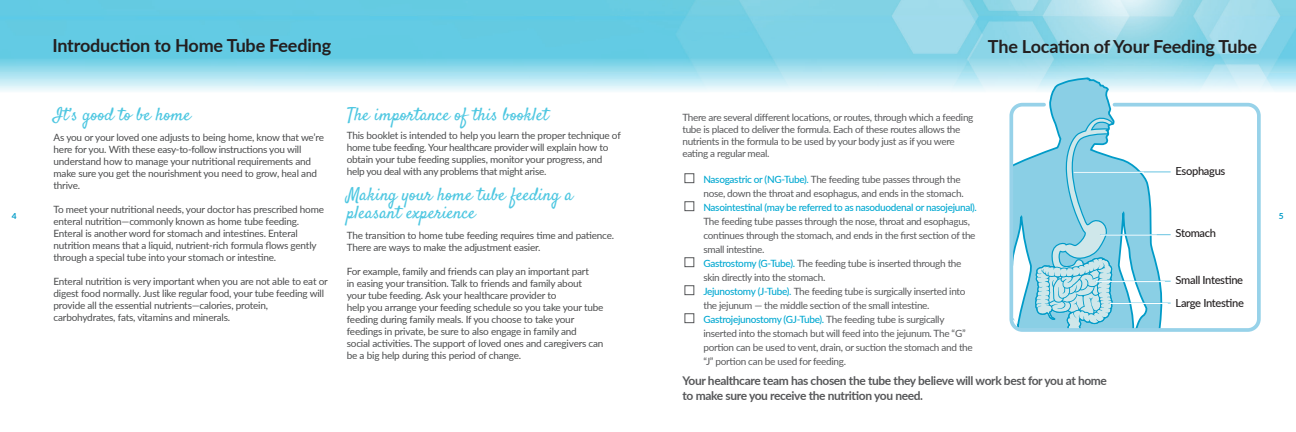
<style>
.page{position:relative;width:1296px;height:432px;background:#fff}
.page>*{position:absolute;margin:0;border:0;box-sizing:border-box;transform-origin:0 0}
.t1{font:18px/18px "Satisfy";color:#4ec7e1}
.t2{font:700 18px "Lato";letter-spacing:-.01em;color:#231f20}
.t3{font:700 12px/14px "Lato";letter-spacing:-.03em;color:#57585a}
.t4{font:500 11.1px "Lato";letter-spacing:-.03em;color:#231f20}
.t5{font:10px/12px "Lato";letter-spacing:-.02em;color:#4b4c4d}
.t6{font:10px/14px "Lato";letter-spacing:-.03em;color:#57585a}
.t7{font:500 10px "Lato";letter-spacing:-.03em;color:#00a8d1}
.t8{font:700 8.3px "Lato";color:#009bc8}
.s1{font-weight:500;color:#00a8d1}
</style>
<div class="page">
<img style="left:0;top:0;width:1296px;height:92px">
<svg style="left:1012px;top:75px;width:159px;height:228px"></svg>
<svg style="left:1012px;top:77px;width:153px;height:250px"></svg>
<div style="left:1009px;top:103px;width:252px;height:229px;border:4px solid #97d2e9;border-radius:11px"></div>
<hr style="left:1100px;top:234px;width:71px;height:1px;background:#67c3e1">
<hr style="left:1073px;top:172px;width:98px;height:1px;background:#67c3e1">
<hr style="left:1095px;top:281px;width:76px;height:1px;background:#67c3e1">
<hr style="left:1109px;top:303px;width:62px;height:1px;background:#67c3e1">
<hr style="left:1100px;top:235px;width:57px;height:1px;background:#fff">
<hr style="left:1074px;top:172px;width:70px;height:1px;background:#fff">
<hr style="left:1096px;top:281px;width:69px;height:1px;background:#fff">
<hr style="left:1110px;top:303px;width:58px;height:1px;background:#fff">
<div style="left:685px;top:173px;width:9px;height:10px;border:1px solid #57585a"></div>
<div style="left:685px;top:201px;width:9px;height:10px;border:1px solid #57585a"></div>
<div style="left:685px;top:257px;width:9px;height:10px;border:1px solid #57585a"></div>
<div style="left:685px;top:285px;width:9px;height:10px;border:1px solid #57585a"></div>
<div style="left:685px;top:313px;width:9px;height:10px;border:1px solid #57585a"></div>
<h1 class="t2" style="left:52px;top:33px;width:280px">Introduction to Home Tube Feeding</h1>
<h1 class="t2" style="left:988px;top:34px;width:271px">The Location of Your Feeding Tube</h1>
<h1 class="t1" style="left:54px;top:107px;width:139px">It’s good to be home</h1>
<p class="t5" style="left:54px;top:131px;width:272px">As you or your loved one adjusts to being home, know that we’re here for you. With these easy-to-follow instructions you will understand how to manage your nutritional requirements and make sure you get the nourishment you need to grow, heal and thrive.</p>
<p class="t5" style="left:54px;top:203px;width:272px">To meet your nutritional needs, your doctor has prescribed home enteral nutrition—commonly known as home tube feeding.<br>Enteral is another word for stomach and intestines. Enteral nutrition means that a liquid, nutrient-rich formula flows gently through a special tube into your stomach or intestine.</p>
<p class="t5" style="left:54px;top:275px;width:276px">Enteral nutrition is very important when you are not able to eat or digest food normally. Just like regular food, your tube feeding will provide all the essential nutrients—calories, protein, carbohydrates, fats, vitamins and minerals.</p>
<h1 class="t1" style="left:347px;top:107px;width:203px">The importance of this booklet</h1>
<p class="t5" style="left:347px;top:128px;width:276px">This booklet is intended to help you learn the proper technique of home tube feeding. Your healthcare provider will explain how to obtain your tube feeding supplies, monitor your progress, and help you deal with any problems that might arise.</p>
<h1 class="t1" style="left:347px;top:187px;width:228px">Making your home tube feeding a pleasant experience</h1>
<p class="t5" style="left:347px;top:228px;width:269px">The transition to home tube feeding requires time and patience.<br>There are ways to make the adjustment easier.</p>
<p class="t5" style="left:347px;top:264px;width:258px">For example, family and friends can play an important part<br>in easing your transition. Talk to friends and family about your tube feeding. Ask your healthcare provider to<br>help you arrange your feeding schedule so you take your tube feeding during family meals. If you choose to take your feedings in private, be sure to also engage in family and<br>social activities. The support of loved ones and caregivers can be a big help during this period of change.</p>
<p class="t6" style="left:682px;top:111px;width:293px;line-height:12px">There are several different locations, or routes, through which a feeding tube is placed to deliver the formula. Each of these routes allows the nutrients in the formula to be used by your body just as if you were eating a regular meal.</p>
<p class="t6" style="left:703px;top:172px;width:262px"><span class="s1">Nasogastric or (NG-Tube).</span> The feeding tube passes through the nose, down the throat and esophagus, and ends in the stomach.</p>
<p class="t7" style="left:703px;top:200px;width:275px">Nasointestinal (may be referred to as nasoduodenal or nasojejunal).</p>
<p class="t6" style="left:703px;top:214px;width:274px">The feeding tube passes through the nose, throat and esophagus, continues through the stomach, and ends in the first section of the small intestine.<br><span class="s1">Gastrostomy (G-Tube).</span> The feeding tube is inserted through the skin directly into the stomach.<br><span class="s1">Jejunostomy (J-Tube).</span> The feeding tube is surgically inserted into the jejunum — the middle section of the small intestine.<br><span class="s1">Gastrojejunostomy (GJ-Tube).</span> The feeding tube is surgically inserted into the stomach but will feed into the jejunum. The “G” portion can be used to vent, drain, or suction the stomach and the “J” portion can be used for feeding.</p>
<p class="t3" style="left:683px;top:374px;width:426px">Your healthcare team has chosen the tube they believe will work best for you at home to make sure you receive the nutrition you need.</p>
<p class="t4" style="left:1176px;top:163px;width:51px">Esophagus</p>
<p class="t8" style="left:12px;top:210px;width:6px">4</p>
<p class="t8" style="left:1279px;top:210px;width:6px">5</p>
<p class="t4" style="left:1176px;top:225px;width:42px">Stomach</p>
<p class="t4" style="left:1176px;top:272px;width:69px">Small Intestine</p>
<p class="t4" style="left:1176px;top:295px;width:70px">Large Intestine</p>
</div>
